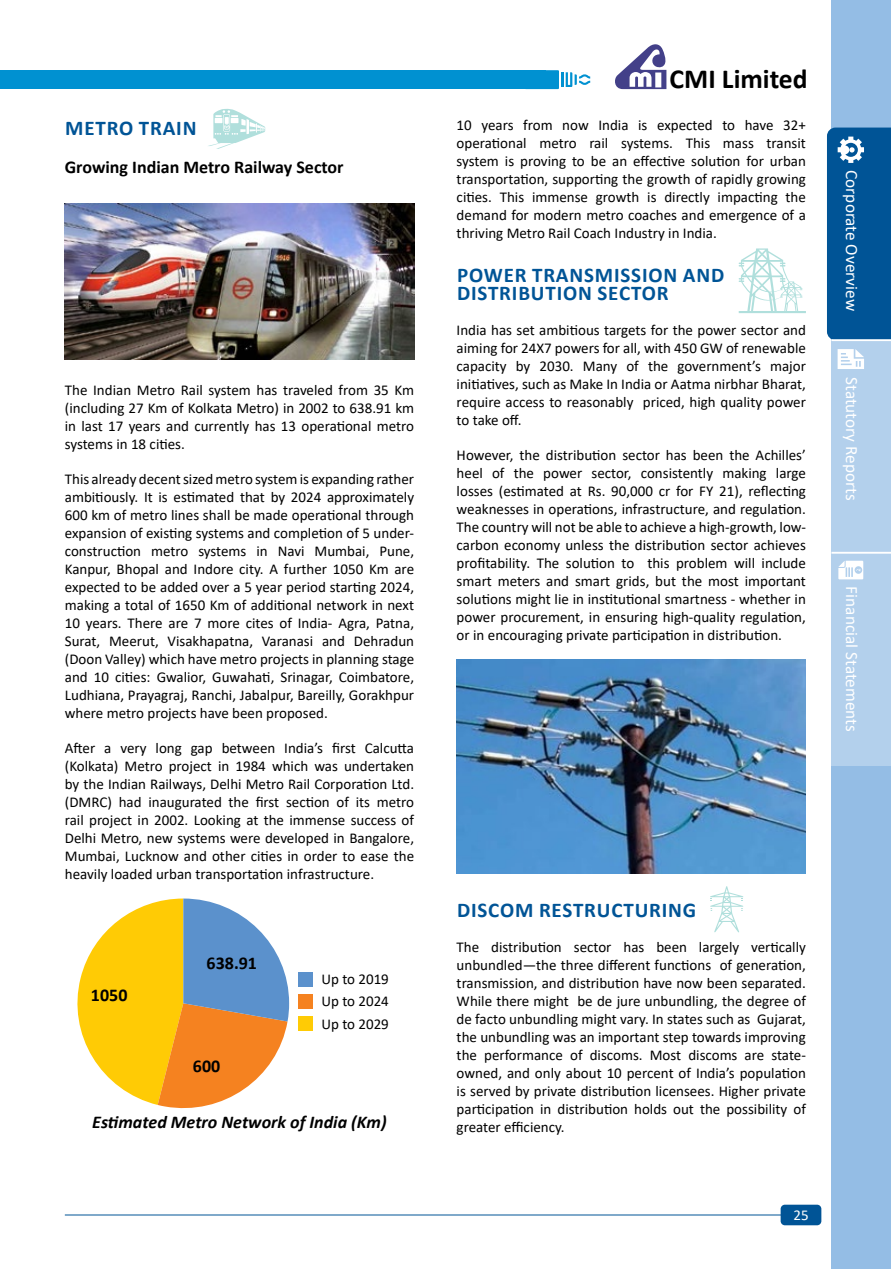
<style>
.page{position:relative;width:891px;height:1269px;background:#fff}
.page>*{position:absolute;margin:0;border:0;box-sizing:border-box;transform-origin:0 0}
.t1{font:700 27.6px "Calibri";color:#000}
.t2{font:700 21px/18px "Calibri";letter-spacing:.04em;color:#005496}
.t3{font:700 18px "Calibri";color:#000}
.t4{font:italic 700 18px "Calibri";color:#000}
.t5{font:17.25px "Calibri";color:#fff}
.t6{font:15px/18px "Calibri";color:#000;text-align:justify}
.t7{font:15px "Calibri";color:#fff}
</style>
<div class="page">
<svg style="left:615px;top:44px;width:51px;height:45px"></svg>
<div style="left:0;top:70px;width:546px;height:19px;background:#0091d1"></div>
<svg style="left:546px;top:70px;width:44px;height:19px"></svg>
<div style="left:831px;top:0;width:60px;height:1269px;background:#94bde5"></div>
<div style="left:831px;top:340px;width:60px;height:213px;background:#b3d0ec"></div>
<div style="left:831px;top:553px;width:60px;height:212px;background:#b3d0ec"></div>
<hr style="left:831px;top:339px;width:60px;height:2px;background:#fff">
<hr style="left:831px;top:552px;width:60px;height:2px;background:#fff">
<div style="left:827px;top:128px;width:64px;height:212px;background:#005496"></div>
<svg style="left:838px;top:349px;width:26px;height:20px"></svg>
<svg style="left:838px;top:561px;width:25px;height:18px"></svg>
<img style="left:65px;top:203px;width:349px;height:157px">
<svg style="left:77px;top:899px;width:212px;height:210px"></svg>
<div style="left:298px;top:973px;width:15px;height:14px;background:#5b91cc"></div>
<div style="left:298px;top:994px;width:15px;height:15px;background:#f58220"></div>
<div style="left:298px;top:1017px;width:15px;height:14px;background:#ffcb05"></div>
<img style="left:457px;top:660px;width:349px;height:214px">
<svg style="left:208px;top:109px;width:57px;height:40px"></svg>
<svg style="left:739px;top:248px;width:67px;height:65px"></svg>
<svg style="left:710px;top:886px;width:33px;height:47px"></svg>
<hr style="left:65px;top:1215px;width:719px;height:1px;background:#005496">
<div style="left:781px;top:1205px;width:40px;height:20px;background:#005496;border-radius:4px"></div>
<h2 class="t2" style="left:65px;top:119px;width:133px">METRO TRAIN</h2>
<p class="t3" style="left:65px;top:155px;width:280px">Growing Indian Metro Railway Sector</p>
<p class="t6" style="left:65px;top:380px;width:351px">The Indian Metro Rail system has traveled from 35 Km (including 27 Km of Kolkata Metro) in 2002 to 638.91 km in last 17 years and currently has 13 operational metro systems in 18 cities.</p>
<p class="t6" style="left:65px;top:469px;width:351px">This already decent sized metro system is expanding rather ambitiously. It is estimated that by 2024 approximately 600 km of metro lines shall be made operational through expansion of existing systems and completion of 5 under&shy;construction metro systems in Navi Mumbai, Pune, Kanpur, Bhopal and Indore city. A further 1050 Km are expected to be added over a 5 year period starting 2024, making a total of 1650 Km of additional network in next 10 years. There are 7 more cites of India- Agra, Patna, Surat, Meerut, Visakhapatna, Varanasi and Dehradun (Doon Valley) which have metro projects in planning stage and 10 cities: Gwalior, Guwahati, Srinagar, Coimbatore, Ludhiana, Prayagraj, Ranchi, Jabalpur, Bareilly, Gorakhpur where metro projects have been proposed.</p>
<p class="t6" style="left:65px;top:738px;width:351px">After a very long gap between India’s first Calcutta (Kolkata) Metro project in 1984 which was undertaken by the Indian Railways, Delhi Metro Rail Corporation Ltd. (DMRC) had inaugurated the first section of its metro rail project in 2002. Looking at the immense success of Delhi Metro, new systems were developed in Bangalore, Mumbai, Lucknow and other cities in order to ease the heavily loaded urban transportation infrastructure.</p>
<p class="t3" style="left:91px;top:982px;width:38px">1050</p>
<p class="t3" style="left:207px;top:950px;width:52px">638.91</p>
<p class="t3" style="left:193px;top:1054px;width:29px">600</p>
<p class="t6" style="left:321px;top:967px;width:69px;line-height:22.5px">Up to 2019<br>Up to 2024<br>Up to 2029</p>
<p class="t4" style="left:92px;top:1109px;width:296px">Estimated Metro Network of India (Km)</p>
<h1 class="t1" style="left:670px;top:59px;width:140px">CMI Limited</h1>
<p class="t6" style="left:457px;top:116px;width:351px">10 years from now India is expected to have 32+ operational metro rail systems. This mass transit system is proving to be an effective solution for urban transportation, supporting the growth of rapidly growing cities. This immense growth is directly impacting the demand for modern metro coaches and emergence of a thriving Metro Rail Coach Industry in India.</p>
<h2 class="t2" style="left:457px;top:266px;width:269px">POWER TRANSMISSION AND<br>DISTRIBUTION SECTOR</h2>
<p class="t6" style="left:457px;top:320px;width:351px">India has set ambitious targets for the power sector and aiming for 24X7 powers for all, with 450 GW of renewable capacity by 2030. Many of the government’s major initiatives, such as Make In India or Aatma nirbhar Bharat, require access to reasonably priced, high quality power to take off.</p>
<p class="t6" style="left:457px;top:445px;width:351px">However, the distribution sector has been the Achilles’ heel of the power sector, consistently making large losses (estimated at Rs. 90,000 cr for FY 21), reflecting weaknesses in operations, infrastructure, and regulation.<br>The country will not be able to achieve a high-growth, low&shy;carbon economy unless the distribution sector achieves profitability. The solution to this problem will include smart meters and smart grids, but the most important solutions might lie in institutional smartness - whether in power procurement, in ensuring high-quality regulation, or in encouraging private participation in distribution.</p>
<p class="t5" style="left:864px;top:170px;width:142px;rotate:90deg">Corporate Overview</p>
<p class="t5" style="left:864px;top:377px;width:125px;rotate:90deg">Statutory Reports</p>
<p class="t5" style="left:864px;top:586px;width:147px;rotate:90deg">Financial Statements</p>
<h2 class="t2" style="left:457px;top:901px;width:241px">DISCOM RESTRUCTURING</h2>
<p class="t6" style="left:457px;top:938px;width:351px">The distribution sector has been largely vertically unbundled—the three different functions of generation, transmission, and distribution have now been separated.<br>While there might be de jure unbundling, the degree of de facto unbundling might vary. In states such as Gujarat, the unbundling was an important step towards improving the performance of discoms. Most discoms are state&shy;owned, and only about 10 percent of India’s population is served by private distribution licensees. Higher private participation in distribution holds out the possibility of greater efficiency.</p>
<p class="t7" style="left:793px;top:1204px;width:17px">25</p>
</div>
